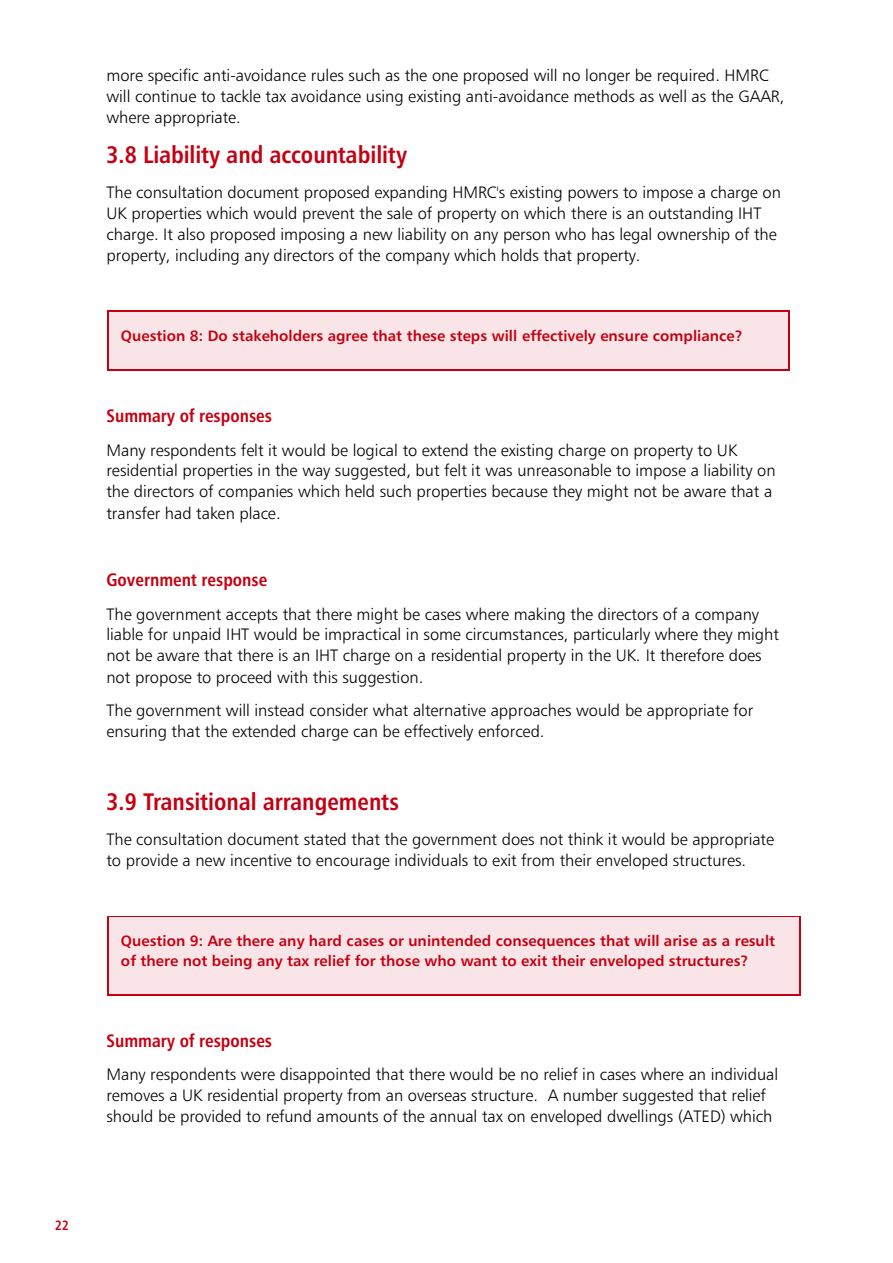
<style>
.page{position:relative;width:893px;height:1263px;background:#fff}
.page>*{position:absolute;margin:0;border:0;box-sizing:border-box;transform-origin:0 0}
.t1{font:700 24px "Humnst 777 Cn BT";color:#c40012}
.t2{font:700 18px "Humnst 777 Cn BT";color:#c40012}
.t3{font:16.5px/21px "Humnst 777 Lt BT2";color:#000}
.t4{font:700 15px/19.5px "Humnst 777 BT";color:#c40012}
.t5{font:700 13.5px "Humnst 777 Cn BT";color:#c40012}
</style>
<div class="page">
<div style="left:121px;top:325px;width:655px;height:32px;background:#f9e5e7"></div>
<svg style="left:107px;top:311px;width:2px;height:14px"></svg>
<hr style="left:109px;top:311px;width:679px;height:1px;background:#c40012">
<div style="left:109px;top:312px;width:679px;height:13px;background:#f9e5e7"></div>
<svg style="left:788px;top:311px;width:1px;height:14px"></svg>
<div style="left:108px;top:357px;width:681px;height:12px;background:#f9e5e7"></div>
<hr style="left:107px;top:325px;width:2px;height:44px;background:#c40012">
<hr style="left:109px;top:369px;width:679px;height:2px;background:#c40012">
<hr style="left:788px;top:325px;width:1px;height:44px;background:#c40012">
<div style="left:109px;top:917px;width:690px;height:77px;background:#f9e5e7"></div>
<svg style="left:107px;top:916px;width:2px;height:14px"></svg>
<hr style="left:109px;top:916px;width:690px;height:1px;background:#c40012">
<svg style="left:799px;top:916px;width:1px;height:14px"></svg>
<hr style="left:107px;top:930px;width:2px;height:64px;background:#c40012">
<hr style="left:109px;top:994px;width:690px;height:2px;background:#c40012">
<hr style="left:799px;top:930px;width:1px;height:64px;background:#c40012">
<p class="t5" style="left:55px;top:1217px;width:15px">22</p>
<p class="t3" style="left:106px;top:64px;width:679px">more specific anti-avoidance rules such as the one proposed will no longer be required. HMRC will continue to tackle tax avoidance using existing anti-avoidance methods as well as the GAAR, where appropriate.</p>
<h1 class="t1" style="left:106px;top:139px;width:302px">3.8 Liability and accountability</h1>
<p class="t3" style="left:106px;top:181px;width:676px">The consultation document proposed expanding HMRC's existing powers to impose a charge on UK properties which would prevent the sale of property on which there is an outstanding IHT charge. It also proposed imposing a new liability on any person who has legal ownership of the property, including any directors of the company which holds that property.</p>
<p class="t4" style="left:121px;top:325px;width:623px">Question 8: Do stakeholders agree that these steps will effectively ensure compliance?</p>
<h3 class="t2" style="left:106px;top:404px;width:167px">Summary of responses</h3>
<p class="t3" style="left:106px;top:439px;width:671px">Many respondents felt it would be logical to extend the existing charge on property to UK residential properties in the way suggested, but felt it was unreasonable to impose a liability on the directors of companies which held such properties because they might not be aware that a transfer had taken place.</p>
<h3 class="t2" style="left:106px;top:568px;width:163px">Government response</h3>
<p class="t3" style="left:106px;top:603px;width:674px">The government accepts that there might be cases where making the directors of a company liable for unpaid IHT would be impractical in some circumstances, particularly where they might not be aware that there is an IHT charge on a residential property in the UK. It therefore does not propose to proceed with this suggestion.</p>
<p class="t3" style="left:106px;top:699px;width:648px">The government will instead consider what alternative approaches would be appropriate for ensuring that the extended charge can be effectively enforced.</p>
<h1 class="t1" style="left:106px;top:787px;width:294px">3.9 Transitional arrangements</h1>
<p class="t3" style="left:106px;top:829px;width:669px">The consultation document stated that the government does not think it would be appropriate to provide a new incentive to encourage individuals to exit from their enveloped structures.</p>
<p class="t4" style="left:121px;top:931px;width:656px">Question 9: Are there any hard cases or unintended consequences that will arise as a result of there not being any tax relief for those who want to exit their enveloped structures?</p>
<h3 class="t2" style="left:106px;top:1029px;width:167px">Summary of responses</h3>
<p class="t3" style="left:106px;top:1064px;width:673px">Many respondents were disappointed that there would be no relief in cases where an individual removes a UK residential property from an overseas structure. A number suggested that relief should be provided to refund amounts of the annual tax on enveloped dwellings (ATED) which</p>
</div>
